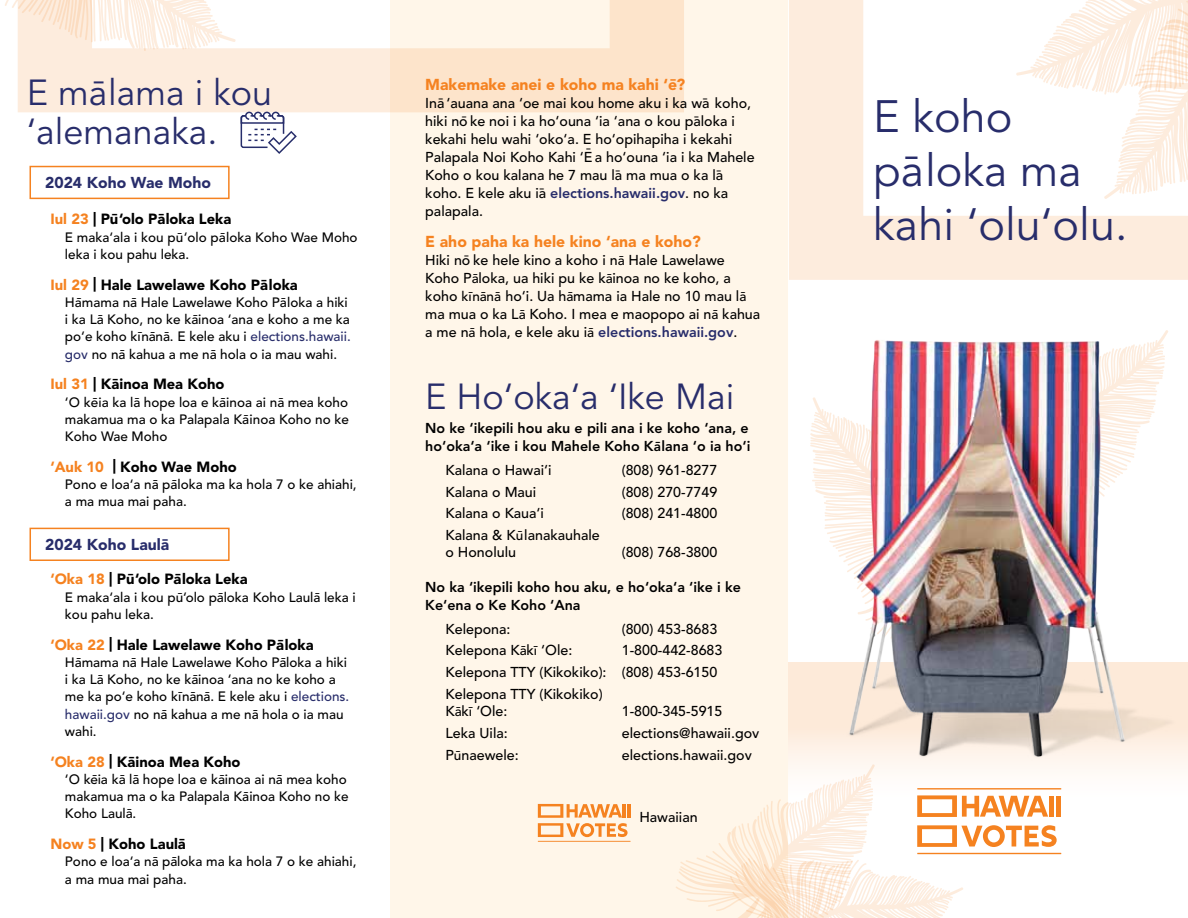
<style>
.page{position:relative;width:1188px;height:918px;background:#fff}
.page>*{position:absolute;margin:0;border:0;box-sizing:border-box;transform-origin:0 0}
.t1{font:45px/54px "Avenir";color:#282d6b}
.t2{font:36px/39px "Avenir";color:#282d6b}
.t3{font:900 15.75px "Avenir";color:#f58220}
.t4{font:900 15.6px "Avenir";color:#282d6b}
.t5{font:900 14.7px "Avenir";color:#000}
.t6{font:500 14.25px/18px "Avenir";color:#000}
.t7{font:800 14.25px/18px "Avenir";color:#000}
.t8{font:500 13.5px/17.2px "Avenir";color:#000}
.s1{color:#f58220}
.s2{color:#282d6b}
.s3{font-weight:800;color:#282d6b}
.s4{font-size:13.5px}
</style>
<div class="page">
<div style="left:389px;top:0;width:400px;height:918px;background:#fff6e9"></div>
<svg style="left:810px;top:397px;width:10px;height:96px"></svg>
<svg style="left:789px;top:663px;width:273px;height:192px;background:#fdeddf"></svg>
<svg style="left:18px;top:0;width:666px;height:112px"></svg>
<svg style="left:5px;top:0;width:231px;height:51px"></svg>
<svg style="left:789px;top:0;width:399px;height:280px"></svg>
<img style="left:820px;top:330px;width:368px;height:477px">
<hr style="left:917px;top:788px;width:144px;height:2px;background:#f58220">
<hr style="left:917px;top:853px;width:144px;height:1px;background:#f58220">
<hr style="left:1057px;top:796px;width:4px;height:21px;background:#f58220">
<svg style="left:676px;top:764px;width:381px;height:154px"></svg>
<svg style="left:240px;top:111px;width:58px;height:43px"></svg>
<div style="left:30px;top:166px;width:200px;height:33px;border:2px solid #f58220"></div>
<div style="left:30px;top:528px;width:200px;height:33px;border:2px solid #f58220"></div>
<hr style="left:538px;top:841px;width:93px;height:1px;background:#f58220">
<hr style="left:628px;top:804px;width:3px;height:14px;background:#f58220">
<svg style="left:538px;top:804px;width:90px;height:33px"></svg>
<h2 class="t2" style="left:27px;top:74px;width:247px">E ma¯ lama i kou ‘alemanaka.</h2>
<p class="t4" style="left:45px;top:173px;width:167px">2024 Koho Wae Moho</p>
<p class="t5" style="left:50px;top:210px;width:182px"><span class="s1">Iul 23</span> | Pu¯ ‘olo Pa¯ loka Leka</p>
<p class="t8" style="left:65px;top:229px;width:294px">E maka‘ala i kou pu¯ ‘olo pa¯ loka Koho Wae Moho leka i kou pahu leka.</p>
<p class="t5" style="left:50px;top:276px;width:249px"><span class="s1">Iul 29</span> | Hale Lawelawe Koho Pa¯ loka</p>
<p class="t8" style="left:65px;top:294px;width:287px">Ha¯mama na¯ Hale Lawelawe Koho Pa¯ loka a hiki i ka La¯ Koho, no ke ka¯inoa ‘ana e koho a me ka po‘e koho kı¯na¯na¯. E kele aku i <span class="s2">elections.hawaii. gov</span> no na¯ kahua a me na¯ hola o ia mau wahi.</p>
<p class="t5" style="left:50px;top:375px;width:176px"><span class="s1">Iul 31</span> | Ka¯inoa Mea Koho</p>
<p class="t8" style="left:65px;top:394px;width:285px;text-align:justify">‘O ke¯ ia ka la¯ hope loa e ka¯inoa ai na¯ mea koho makamua ma o ka Palapala Ka¯ inoa Koho no ke Koho Wae Moho</p>
<p class="t5" style="left:50px;top:458px;width:188px"><span class="s1">‘Auk 10</span> | Koho Wae Moho</p>
<p class="t8" style="left:65px;top:476px;width:293px">Pono e loa‘a na¯ pa¯loka ma ka hola 7 o ke ahiahi, a ma mua mai paha.</p>
<p class="t4" style="left:45px;top:535px;width:126px">2024 Koho Laula¯</p>
<p class="t5" style="left:50px;top:570px;width:199px"><span class="s1">‘Oka 18</span> | Pu¯ ‘olo Pa¯loka Leka</p>
<p class="t8" style="left:65px;top:589px;width:292px">E maka‘ala i kou pu¯‘olo pa¯loka Koho Laula¯ leka i kou pahu leka.</p>
<p class="t5" style="left:50px;top:636px;width:265px"><span class="s1">‘Oka 22</span> | Hale Lawelawe Koho Pa¯loka</p>
<p class="t8" style="left:65px;top:654px;width:286px">Ha¯mama na¯ Hale Lawelawe Koho Pa¯loka a hiki i ka La¯ Koho, no ke ka¯inoa ‘ana no ke koho a me ka po‘e koho kı¯na¯na¯. E kele aku i <span class="s2">elections. hawaii.gov</span> no na¯ kahua a me na¯ hola o ia mau wahi.</p>
<p class="t5" style="left:50px;top:753px;width:192px"><span class="s1">‘Oka 28</span> | Ka¯inoa Mea Koho</p>
<p class="t8" style="left:65px;top:771px;width:285px">‘O ke¯ia ka¯ la¯ hope loa e ka¯inoa ai na¯ mea koho makamua ma o ka Palapala Ka¯inoa Koho no ke<br>Koho Laula¯.</p>
<p class="t5" style="left:50px;top:835px;width:137px"><span class="s1">Now 5</span> | Koho Laula¯</p>
<p class="t8" style="left:65px;top:853px;width:293px">Pono e loa‘a na¯ pa¯loka ma ka hola 7 o ke ahiahi, a ma mua mai paha.</p>
<p class="t3" style="left:425px;top:75px;width:262px">Makemake anei e koho ma kahi ‘e¯?</p>
<p class="t6" style="left:425px;top:94px;width:331px">Ina¯ ‘auana ana ‘oe mai kou home aku i ka wa¯ koho, hiki no¯ ke noi i ka ho‘ouna ‘ia ‘ana o kou pa¯ loka i kekahi helu wahi ‘oko‘a. E ho‘opihapiha i kekahi Palapala Noi Koho Kahi ‘E¯ a ho‘ouna ‘ia i ka Mahele Koho o kou kalana he 7 mau la¯ ma mua o ka la¯ koho. E kele aku ia¯ <span class="s3">elections.hawaii.gov</span>. no ka palapala.</p>
<p class="t3" style="left:425px;top:232px;width:277px">E aho paha ka hele kino ‘ana e koho?</p>
<p class="t6" style="left:425px;top:252px;width:337px">Hiki no¯ ke hele kino a koho i n<span class="s4">a¯</span> Hale Lawelawe Koho P<span class="s4">a¯</span>loka, ua hiki pu ke k<span class="s4">a¯</span>inoa no ke koho, a koho <span class="s4">kı¯na¯na¯</span> ho‘i. Ua h<span class="s4">a¯</span>mama ia Hale no 10 mau l<span class="s4">a¯ </span>ma mua o ka L<span class="s4">a¯</span> Koho. I mea e maopopo ai n<span class="s4">a¯</span> kahua a me n<span class="s4">a¯</span> hola, e kele aku i<span class="s4">a¯</span> <span class="s3">elections.hawaii.gov</span>.</p>
<h2 class="t2" style="left:425px;top:378px;width:311px">E Ho‘oka‘a ‘Ike Mai</h2>
<p class="t7" style="left:425px;top:419px;width:327px">No ke ‘ikepili hou aku e pili ana i ke koho ‘ana, e ho‘oka‘a ‘ike i kou Mahele Koho K<span class="s4">a¯</span> lana ‘o ia ho‘i</p>
<p class="t6" style="left:446px;top:461px;width:108px">Kalana o Hawai‘i</p>
<p class="t6" style="left:622px;top:461px;width:97px">(808) 961-8277</p>
<p class="t6" style="left:446px;top:483px;width:92px">Kalana o Maui</p>
<p class="t6" style="left:622px;top:483px;width:97px">(808) 270-7749</p>
<p class="t6" style="left:446px;top:505px;width:100px">Kalana o Kaua‘i</p>
<p class="t6" style="left:622px;top:505px;width:97px">(808) 241-4800</p>
<p class="t6" style="left:446px;top:528px;width:156px;line-height:16.5px">Kalana &amp; K<span class="s4">u¯</span> lanakauhale o Honolulu</p>
<p class="t6" style="left:622px;top:543px;width:97px">(808) 768-3800</p>
<p class="t7" style="left:425px;top:578px;width:317px">No ka ‘ikepili koho hou aku, e ho‘oka‘a ‘ike i ke<br>Ke‘ena o Ke Koho ‘Ana</p>
<p class="t6" style="left:446px;top:620px;width:66px">Kelepona:</p>
<p class="t6" style="left:622px;top:620px;width:97px">(800) 453-8683</p>
<p class="t6" style="left:446px;top:642px;width:128px">Kelepona K<span class="s4">a¯</span>k<span class="s4">ı¯</span> ‘Ole:</p>
<p class="t6" style="left:446px;top:640px;width:278px;line-height:21.9px;text-indent:176px">1-800-442-8683<br>Kelepona TTY (Kikokiko): (808) 453-6150<br>Kelepona TTY (Kikokiko)</p>
<p class="t6" style="left:446px;top:702px;width:63px">K<span class="s4">a¯</span>k<span class="s4">ı¯</span> ‘Ole:</p>
<p class="t6" style="left:622px;top:702px;width:102px">1-800-345-5915</p>
<p class="t6" style="left:446px;top:724px;width:64px">Leka Uila:</p>
<p class="t6" style="left:622px;top:724px;width:139px">elections@hawaii.gov</p>
<p class="t6" style="left:446px;top:746px;width:75px">P<span class="s4">u¯</span>naewele:</p>
<p class="t6" style="left:622px;top:746px;width:132px">elections.hawaii.gov</p>
<p class="t6" style="left:639px;top:809px;width:60px">Hawaiian</p>
<h1 class="t1" style="left:873px;top:91px;width:256px">E koho<br>pa¯ loka ma kahi ‘olu‘olu.</h1>
</div>
